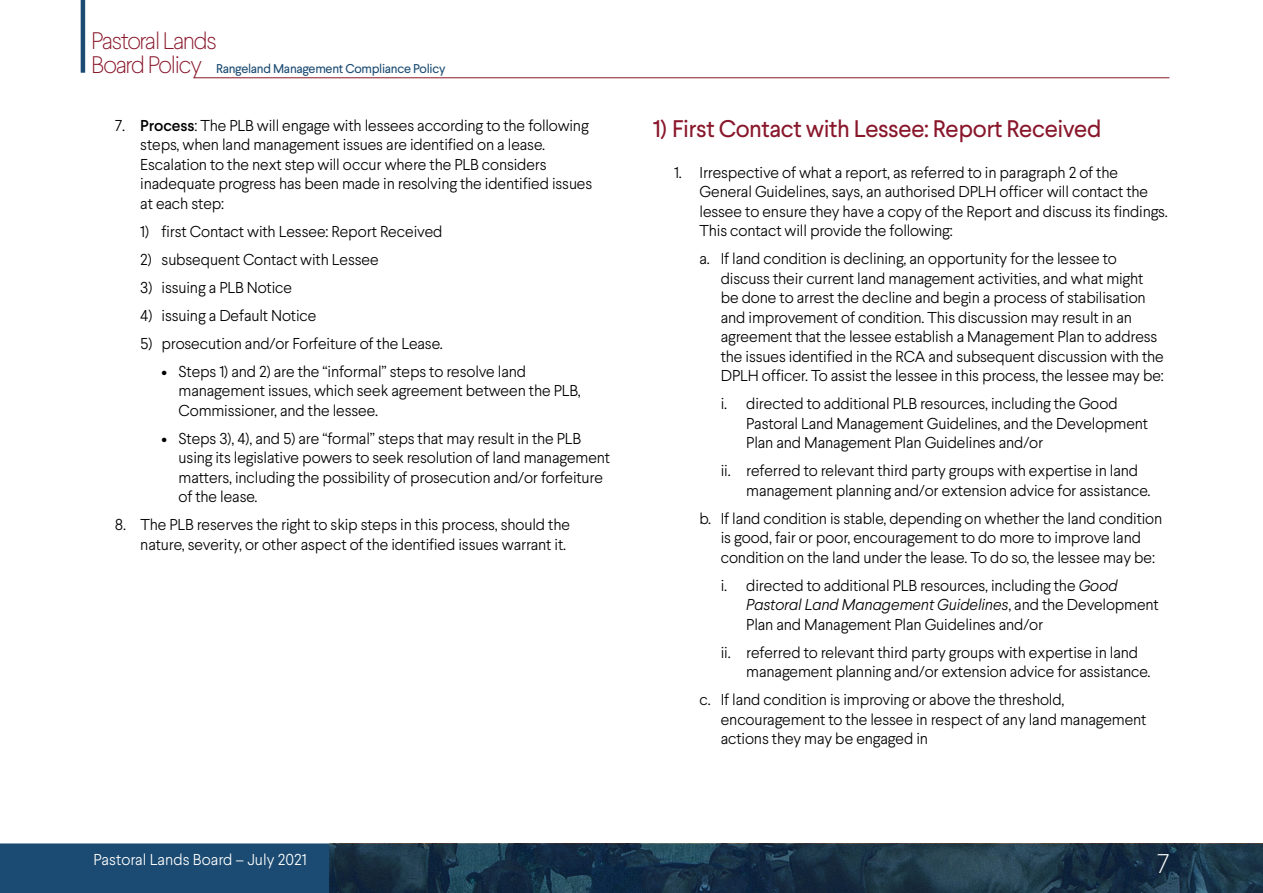
<style>
.page{position:relative;width:1263px;height:893px;background:#fff}
.page>*{position:absolute;margin:0;border:0;box-sizing:border-box;transform-origin:0 0}
.t1{font:100 27px "Larsseit";color:#fff}
.Sub_Header_2{font:24px "Larsseit";letter-spacing:-.02em;color:#89172b}
.t2{font:100 24px/23.5px "Larsseit";letter-spacing:-.05em;color:#89172b}
.i__Tabs{font:300 15.75px/19.5px "Larsseit";letter-spacing:-.01em;color:#000}
.NUMBERED_TABS{font:300 15.75px/19.5px "Larsseit";letter-spacing:-.01em;color:#000}
.t3{font:300 15.75px "Larsseit";color:#fff}
.t4{font:12.75px "Larsseit";letter-spacing:-.025em;color:#1b4b72}
.s1{font-weight:500}
.s2{font-style:italic}
</style>
<div class="page">
<svg style="left:0;top:843px;width:1263px;height:50px;background:#1f4c70"></svg>
<img style="left:330px;top:844px;width:933px;height:49px">
<hr style="left:194px;top:78px;width:975px;height:1px;background:#89172b">
<hr style="left:81px;top:0;width:4px;height:73px;background:#1b4b72">
<h2 class="t2" style="left:91px;top:29px;width:127px">Pastoral Lands<br>Board Policy</h2>
<p class="t4" style="left:216px;top:60px;width:231px">Rangeland Management Compliance Policy</p>
<p class="NUMBERED_TABS" style="left:140px;top:115px;width:454px;text-indent:-26px">7. <span class="s1">Process</span>: The PLB will engage with lessees according to the following steps, when land management issues are identified on a lease.<br>Escalation to the next step will occur where the PLB considers inadequate progress has been made in resolving the identified issues at each step:</p>
<p class="i__Tabs" style="left:140px;top:221px;width:304px">1) first Contact with Lessee: Report Received</p>
<p class="i__Tabs" style="left:140px;top:249px;width:240px">2) subsequent Contact with Lessee</p>
<p class="i__Tabs" style="left:140px;top:277px;width:153px">3) issuing a PLB Notice</p>
<p class="i__Tabs" style="left:140px;top:306px;width:178px">4) issuing a Default Notice</p>
<p class="i__Tabs" style="left:140px;top:334px;width:304px">5) prosecution and/or Forfeiture of the Lease.</p>
<p class="i__Tabs" style="left:179px;top:362px;width:404px;text-indent:-17px">• Steps 1) and 2) are the “informal” steps to resolve land management issues, which seek agreement between the PLB,<br>Commissioner, and the lessee.</p>
<p class="i__Tabs" style="left:179px;top:429px;width:433px;text-indent:-17px">• Steps 3), 4), and 5) are “formal” steps that may result in the PLB using its legislative powers to seek resolution of land management matters, including the possibility of prosecution and/or forfeiture of the lease.</p>
<p class="NUMBERED_TABS" style="left:115px;top:515px;width:457px;text-align:right">8. The PLB reserves the right to skip steps in this process, should the nature, severity, or other aspect of the identified issues warrant it.</p>
<p class="Sub_Header_2" style="left:653px;top:114px;width:450px">1) First Contact with Lessee: Report Received</p>
<p class="NUMBERED_TABS" style="left:699px;top:162px;width:470px;text-indent:-26px">1. Irrespective of what a report, as referred to in paragraph 2 of the General Guidelines, says, an authorised DPLH officer will contact the lessee to ensure they have a copy of the Report and discuss its findings.<br>This contact will provide the following:</p>
<p class="i__Tabs" style="left:721px;top:249px;width:445px;text-indent:-21px">a. If land condition is declining, an opportunity for the lessee to discuss their current land management activities, and what might be done to arrest the decline and begin a process of stabilisation and improvement of condition. This discussion may result in an agreement that the lessee establish a Management Plan to address the issues identified in the RCA and subsequent discussion with the DPLH officer. To assist the lessee in this process, the lessee may be:</p>
<p class="NUMBERED_TABS" style="left:746px;top:394px;width:403px;text-indent:-26px">i. directed to additional PLB resources, including the Good<br>Pastoral Land Management Guidelines, and the Development<br>Plan and Management Plan Guidelines and/or</p>
<p class="NUMBERED_TABS" style="left:746px;top:461px;width:406px;text-indent:-26px">ii. referred to relevant third party groups with expertise in land management planning and/or extension advice for assistance.</p>
<p class="i__Tabs" style="left:721px;top:508px;width:443px;text-indent:-21px">b. If land condition is stable, depending on whether the land condition is good, fair or poor, encouragement to do more to improve land condition on the land under the lease. To do so, the lessee may be:</p>
<p class="NUMBERED_TABS" style="left:746px;top:575px;width:414px;text-indent:-26px">i. directed to additional PLB resources, including the <span class="s2">Good<br>Pastoral Land Management Guidelines</span>, and the Development<br>Plan and Management Plan Guidelines and/or</p>
<p class="NUMBERED_TABS" style="left:746px;top:642px;width:406px;text-indent:-26px">ii. referred to relevant third party groups with expertise in land management planning and/or extension advice for assistance.</p>
<p class="i__Tabs" style="left:721px;top:690px;width:427px;text-indent:-21px">c. If land condition is improving or above the threshold, encouragement to the lessee in respect of any land management actions they may be engaged in</p>
<p class="t3" style="left:94px;top:849px;width:215px">Pastoral Lands Board – July 2021</p>
<h1 class="t1" style="left:1157px;top:847px;width:14px">7</h1>
</div>
